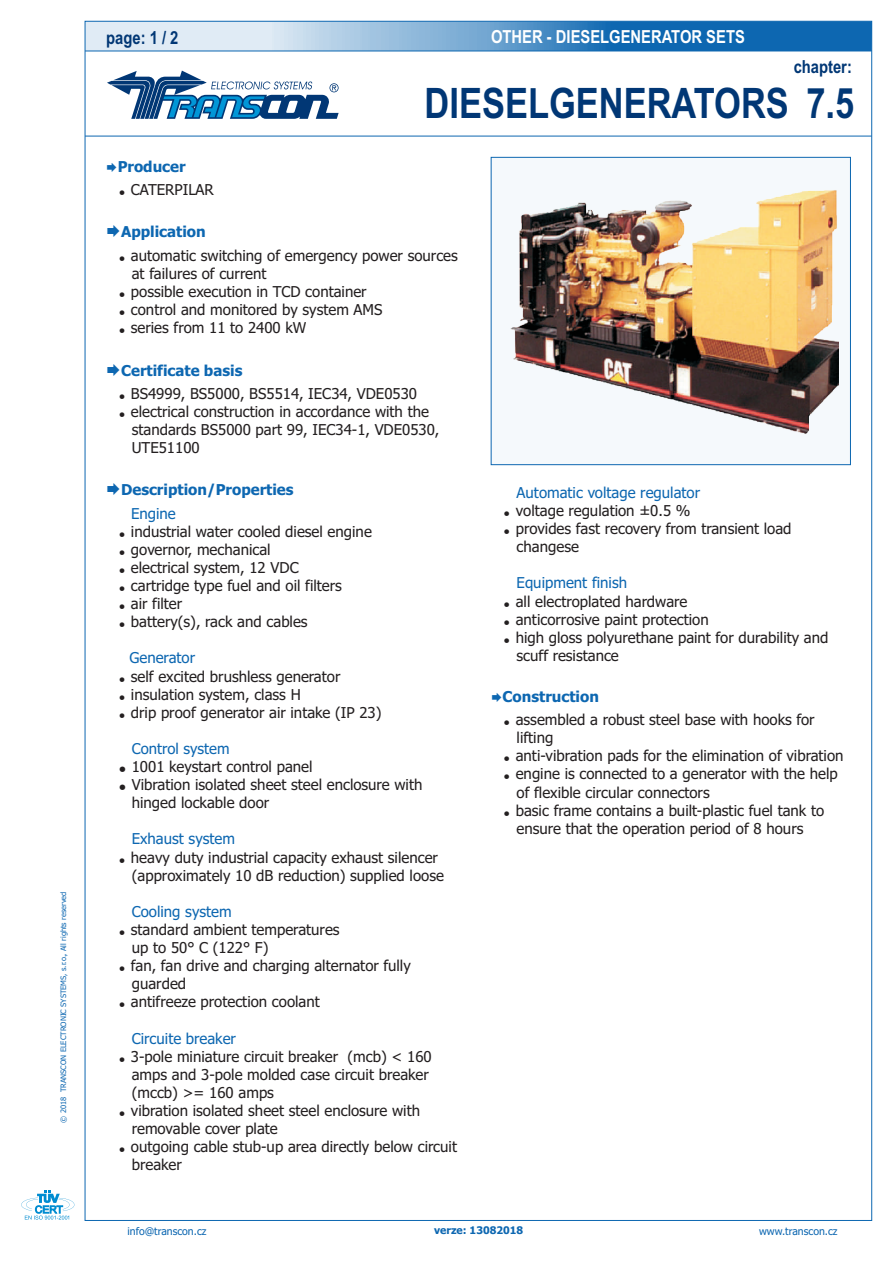
<style>
.page{position:relative;width:893px;height:1263px;background:#fff}
.page>*{position:absolute;margin:0;border:0;box-sizing:border-box;transform-origin:0 0}
.t1{font:700 42px "Arial Narrow";color:#013775}
.t2{font:700 18px "Arial Narrow";color:#fff}
.t3{font:700 18px "Arial Narrow";color:#013775}
.t4{font:15px/18.1px "Tahoma";color:#231f20}
.t5{font:15px "Tahoma";color:#0d67b1}
.t6{font:700 15px "Tahoma";color:#0d67b1}
.t7{font:14.85px "Tahoma";color:#0d67b1}
.t8{font:10.5px "Tahoma";color:#0d67b1}
.t9{font:700 10.5px "Tahoma";color:#0d67b1}
.t10{font:7.5px "Tahoma";color:#0d67b1}
</style>
<div class="page">
<svg style="left:21px;top:1191px;width:53px;height:29px"></svg>
<svg style="left:85px;top:21px;width:787px;height:30px;background:#6ca2cf"></svg>
<svg style="left:107px;top:71px;width:232px;height:48px"></svg>
<hr style="left:85px;top:136px;width:787px;height:1px;background:#0d67b1">
<hr style="left:85px;top:51px;width:787px;height:1px;background:#0d67b1">
<div style="left:491px;top:157px;width:360px;height:308px;background:#f5f9fc"></div>
<img style="left:509px;top:189px;width:330px;height:245px">
<p class="t10" style="left:60px;top:1123px;width:233px;rotate:-90deg">© 2018 TRANSCON ELECTRONIC SYSTEMS, s.r.o., All rights reserved</p>
<p class="t3" style="left:106px;top:30px;width:74px">page: 1 / 2</p>
<p class="t2" style="left:491px;top:30px;width:255px">OTHER - DIESELGENERATOR SETS</p>
<p class="t3" style="left:794px;top:59px;width:60px">chapter:</p>
<p class="t6" style="left:118px;top:161px;width:69px">Producer</p>
<p class="t4" style="left:131px;top:182px;width:84px">CATERPILAR</p>
<p class="t6" style="left:121px;top:226px;width:86px">Application</p>
<h1 class="t1" style="left:425px;top:87px;width:431px">DIESELGENERATORS 7.5</h1>
<p class="t4" style="left:131px;top:247px;width:328px">automatic switching of emergency power sources at failures of current<br>possible execution in TCD container<br>control and monitored by system AMS<br>series from 11 to 2400 kW</p>
<p class="t6" style="left:121px;top:364px;width:123px">Certificate basis</p>
<p class="t4" style="left:131px;top:385px;width:310px">BS4999, BS5000, BS5514, IEC34, VDE0530 electrical construction in accordance with the standards BS5000 part 99, IEC34-1, VDE0530, UTE51100</p>
<p class="t6" style="left:121px;top:484px;width:174px">Description/Properties</p>
<p class="t5" style="left:131px;top:507px;width:46px">Engine</p>
<p class="t4" style="left:131px;top:523px;width:242px">industrial water cooled diesel engine governor, mechanical<br>electrical system, 12 VDC<br>cartridge type fuel and oil filters<br>air filter<br>battery(s), rack and cables</p>
<p class="t4" style="left:131px;top:668px;width:252px">self excited brushless generator insulation system, class H<br>drip proof generator air intake (IP 23)</p>
<p class="t4" style="left:132px;top:759px;width:292px">1001 keystart control panel<br>Vibration isolated sheet steel enclosure with hinged lockable door</p>
<p class="t4" style="left:131px;top:849px;width:314px">heavy duty industrial capacity exhaust silencer (approximately 10 dB reduction) supplied loose</p>
<p class="t4" style="left:131px;top:922px;width:281px">standard ambient temperatures<br>up to 50° C (122° F)<br>fan, fan drive and charging alternator fully guarded<br>antifreeze protection coolant</p>
<p class="t4" style="left:131px;top:1048px;width:328px">3-pole miniature circuit breaker (mcb) &lt; 160 amps and 3-pole molded case circuit breaker (mccb) &gt;= 160 amps<br>vibration isolated sheet steel enclosure with removable cover plate<br>outgoing cable stub-up area directly below circuit breaker</p>
<p class="t5" style="left:129px;top:652px;width:67px">Generator</p>
<p class="t7" style="left:132px;top:742px;width:99px">Control system</p>
<p class="t5" style="left:132px;top:833px;width:105px">Exhaust system</p>
<p class="t5" style="left:132px;top:905px;width:101px">Cooling system</p>
<p class="t5" style="left:132px;top:1032px;width:106px">Circuite breaker</p>
<p class="t5" style="left:517px;top:486px;width:185px">Automatic voltage regulator</p>
<p class="t4" style="left:516px;top:503px;width:277px">voltage regulation ±0.5 %<br>provides fast recovery from transient load changese</p>
<p class="t4" style="left:516px;top:593px;width:314px">all electroplated hardware<br>anticorrosive paint protection<br>high gloss polyurethane paint for durability and scuff resistance</p>
<p class="t5" style="left:517px;top:577px;width:112px">Equipment finish</p>
<p class="t6" style="left:502px;top:691px;width:98px">Construction</p>
<p class="t4" style="left:516px;top:712px;width:329px">assembled a robust steel base with hooks for lifting<br>anti-vibration pads for the elimination of vibration engine is connected to a generator with the help of flexible circular connectors<br>basic frame contains a built-plastic fuel tank to ensure that the operation period of 8 hours</p>
<p class="t8" style="left:128px;top:1227px;width:81px">info@transcon.cz</p>
<p class="t9" style="left:434px;top:1226px;width:91px">verze: 13082018</p>
<p class="t8" style="left:759px;top:1227px;width:80px">www.transcon.cz</p>
</div>
